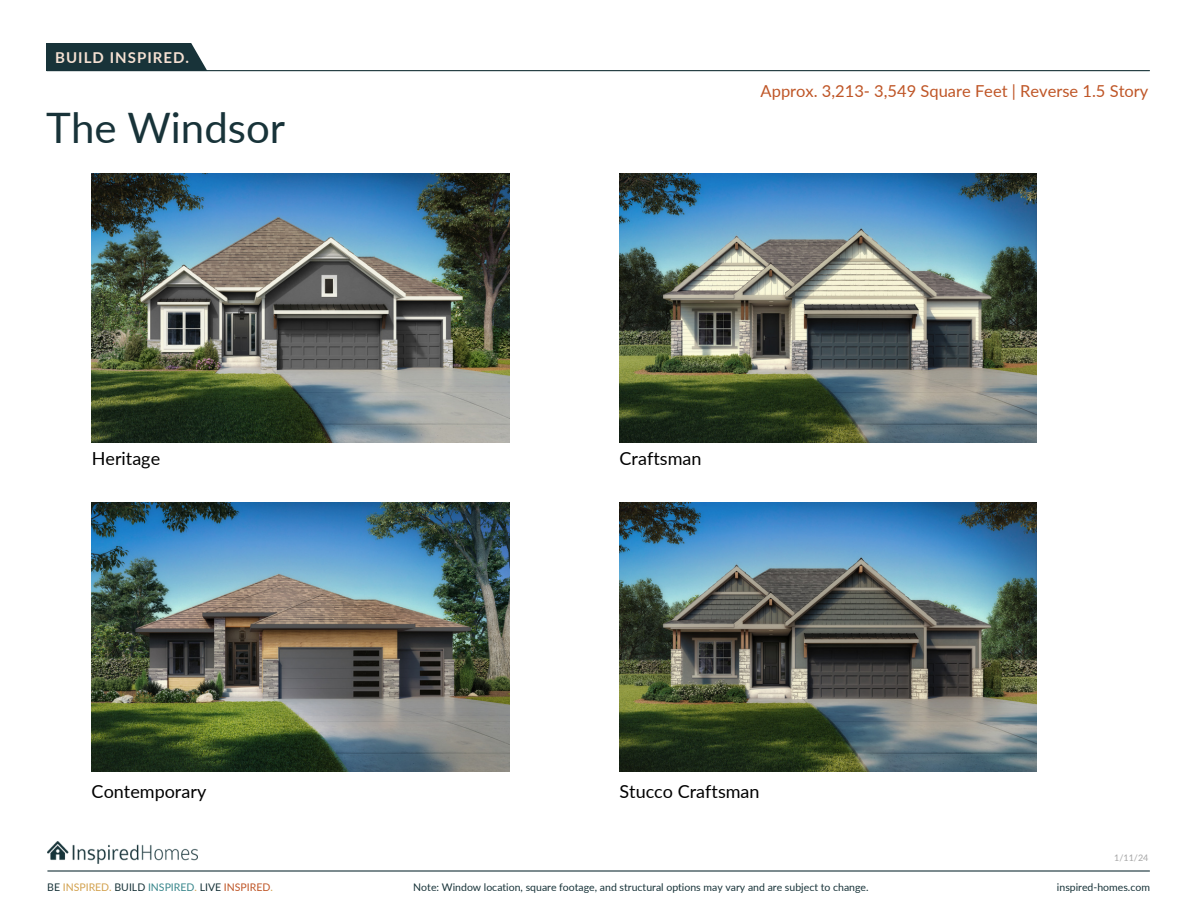
<style>
.page{position:relative;width:1188px;height:918px;background:#fff}
.page>*{position:absolute;margin:0;border:0;box-sizing:border-box;transform-origin:0 0}
.t1{font:42px "Lato";color:#183339}
.t2{font:18px "Lato";color:#000}
.t3{font:16.5px "Lato";color:#bf5627}
.t4{font:700 15px "Lato";letter-spacing:.07em;color:#f5e1d3}
.t5{font:10.5px "Lato";color:#183339}
.t6{font:9px "Lato";color:#a6a6a6}
.s1{color:#d3a24f}
.s2{color:#39878c}
.s3{color:#bf5627}
</style>
<div class="page">
<div style="left:46px;top:43px;width:176px;height:28px;background:#183339"></div>
<svg style="left:190px;top:43px;width:72px;height:29px"></svg>
<hr style="left:47px;top:70px;width:1103px;height:1px;background:#183339">
<hr style="left:48px;top:870px;width:1102px;height:2px;background:#183339">
<img style="left:47px;top:842px;width:151px;height:21px">
<img style="left:92px;top:173px;width:417px;height:269px">
<img style="left:620px;top:503px;width:417px;height:269px">
<img style="left:619px;top:173px;width:418px;height:269px">
<img style="left:92px;top:503px;width:417px;height:269px">
<p class="t4" style="left:55px;top:48px;width:135px">BUILD INSPIRED.</p>
<p class="t1" style="left:46px;top:101px;width:240px">The Windsor</p>
<p class="t3" style="left:761px;top:81px;width:389px">Approx. 3,213- 3,549 Square Feet | Reverse 1.5 Story</p>
<p class="t2" style="left:92px;top:448px;width:70px">Heritage</p>
<p class="t2" style="left:620px;top:448px;width:83px">Craftsman</p>
<p class="t2" style="left:92px;top:781px;width:116px">Contemporary</p>
<p class="t2" style="left:619px;top:781px;width:142px">Stucco Craftsman</p>
<p class="t5" style="left:47px;top:881px;width:227px">BE <span class="s1">INSPIRED.</span> BUILD <span class="s2">INSPIRED</span><span class="s1">.</span> LIVE <span class="s3">INSPIRED</span><span class="s1">.</span></p>
<p class="t5" style="left:413px;top:881px;width:457px">Note: Window location, square footage, and structural options may vary and are subject to change.</p>
<p class="t6" style="left:1114px;top:852px;width:36px">1/11/24</p>
<p class="t5" style="left:1057px;top:881px;width:95px">inspired-homes.com</p>
</div>
